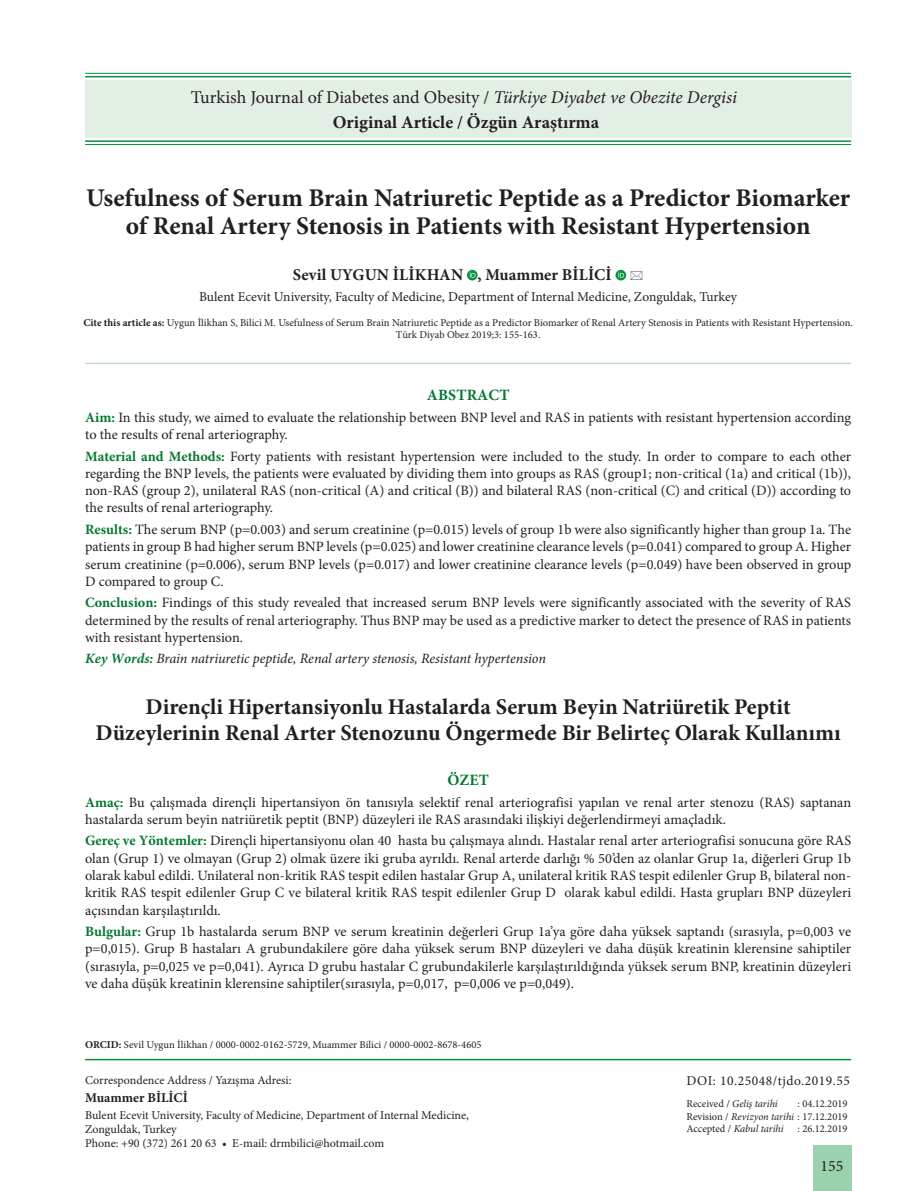
<style>
.page{position:relative;width:915px;height:1191px;background:#fff}
.page>*{position:absolute;margin:0;border:0;box-sizing:border-box;transform-origin:0 0}
.t1{font:700 25.5px/28.5px "Minion Pro";letter-spacing:-.005em;color:#231f20;text-align:center}
.t2{font:700 22.5px/25.5px "Minion Pro";color:#231f20;text-align:center}
.t3{font:18px "Minion Pro";color:#231f20}
.t4{font:700 18px "Minion Pro";color:#231f20}
.t5{font:700 16.5px "Minion Pro";letter-spacing:.01em;color:#231f20}
.t6{font:700 15.75px "Minion Pro";letter-spacing:.01em;color:#057732}
.t7{font:15.75px "Minion Pro";color:#231f20}
.t8{font:14.25px/17.2px "Minion Pro";color:#231f20;text-align:justify}
.t9{font:italic 14.25px "Minion Pro";letter-spacing:-.01em;color:#231f20}
.t10{font:13.5px "Minion Pro";color:#231f20}
.t11{font:13.5px "Minion Pro";letter-spacing:.04em;color:#231f20}
.t12{font:700 13.5px "Minion Pro";color:#231f20}
.t13{font:12px/14px "Minion Pro";color:#231f20}
.t14{font:10.5px/12.6px "Minion Pro";color:#231f20;text-align:justify}
.t15{font:italic 10.5px "Minion Pro";letter-spacing:-.01em;color:#231f20}
.s1{font-style:italic}
.s2{font-weight:700}
.s3{font-weight:700;color:#057732}
.s4{font-style:normal}
</style>
<div class="page">
<div style="left:85px;top:80px;width:765px;height:57px;background:#e3efe4"></div>
<hr style="left:85px;top:76px;width:765px;height:1px;background:#089240">
<hr style="left:85px;top:140px;width:765px;height:2px;background:#089240">
<hr style="left:85px;top:73px;width:765px;height:1px;background:#089240">
<hr style="left:85px;top:144px;width:765px;height:1px;background:#089240">
<hr style="left:85px;top:1058px;width:765px;height:2px;background:#089240">
<div style="left:812px;top:1145px;width:38px;height:46px;background:#9ad2ae"></div>
<svg style="left:467px;top:270px;width:10px;height:10px"></svg>
<hr style="left:85px;top:363px;width:765px;height:1px;background:#c0dbc2">
<svg style="left:615px;top:270px;width:12px;height:10px"></svg>
<p class="t3" style="left:191px;top:85px;width:547px">Turkish Journal of Diabetes and Obesity / <span class="s1">Türkiye Diyabet ve Obezite Dergisi</span></p>
<p class="t4" style="left:333px;top:110px;width:268px">Original Article / Özgün Araştırma</p>
<h1 class="t1" style="left:86px;top:183px;width:765px">Usefulness of Serum Brain Natriuretic Peptide as a Predictor Biomarker of Renal Artery Stenosis in Patients with Resistant Hypertension</h1>
<p class="t5" style="left:293px;top:263px;width:320px">Sevil UYGUN İLIKHAN , Muammer BİLİCİ</p>
<p class="t10" style="left:199px;top:288px;width:539px">Bulent Ecevit University, Faculty of Medicine, Department of Internal Medicine, Zonguldak, Turkey</p>
<p class="t14" style="left:83px;top:316px;width:770px;line-height:12px;text-align:center"><span class="s2">Cite this article as:</span> Uygun İlikhan S, Bilici M. Usefulness of Serum Brain Natriuretic Peptide as a Predictor Biomarker of Renal Artery Stenosis in Patients with Resistant Hypertension.<br>Türk Diyab Obez 2019;3: 155-163.</p>
<p class="t6" style="left:426px;top:384px;width:84px">ABSTRACT</p>
<p class="t8" style="left:85px;top:409px;width:767px"><span class="s3">Aim:</span> In this study, we aimed to evaluate the relationship between BNP level and RAS in patients with resistant hypertension according to the results of renal arteriography.</p>
<p class="t8" style="left:85px;top:447px;width:767px"><span class="s3">Material and Methods:</span> Forty patients with resistant hypertension were included to the study. In order to compare to each other regarding the BNP levels, the patients were evaluated by dividing them into groups as RAS (group1; non-critical (1a) and critical (1b)), non-RAS (group 2), unilateral RAS (non-critical (A) and critical (B)) and bilateral RAS (non-critical (C) and critical (D)) according to the results of renal arteriography.</p>
<p class="t8" style="left:85px;top:521px;width:767px"><span class="s3">Results:</span> The serum BNP (p=0.003) and serum creatinine (p=0.015) levels of group 1b were also significantly higher than group 1a. The patients in group B had higher serum BNP levels (p=0.025) and lower creatinine clearance levels (p=0.041) compared to group A. Higher serum creatinine (p=0.006), serum BNP levels (p=0.017) and lower creatinine clearance levels (p=0.049) have been observed in group D compared to group C.</p>
<p class="t8" style="left:85px;top:594px;width:767px"><span class="s3">Conclusion:</span> Findings of this study revealed that increased serum BNP levels were significantly associated with the severity of RAS determined by the results of renal arteriography. Thus BNP may be used as a predictive marker to detect the presence of RAS in patients with resistant hypertension.</p>
<p class="t9" style="left:85px;top:649px;width:462px"><span class="s3">Key Words:</span> Brain natriuretic peptide, Renal artery stenosis, Resistant hypertension</p>
<h2 class="t2" style="left:95px;top:694px;width:746px">Dirençli Hipertansiyonlu Hastalarda Serum Beyin Natriüretik Peptit<br>Düzeylerinin Renal Arter Stenozunu Öngermede Bir Belirteç Olarak Kullanımı</h2>
<p class="t6" style="left:447px;top:769px;width:43px">ÖZET</p>
<p class="t8" style="left:85px;top:793px;width:767px"><span class="s3">Amaç:</span> Bu çalışmada dirençli hipertansiyon ön tanısıyla selektif renal arteriografisi yapılan ve renal arter stenozu (RAS) saptanan hastalarda serum beyin natriüretik peptit (BNP) düzeyleri ile RAS arasındaki ilişkiyi değerlendirmeyi amaçladık.</p>
<p class="t8" style="left:85px;top:832px;width:767px"><span class="s3">Gereç ve Yöntemler:</span> Dirençli hipertansiyonu olan 40 hasta bu çalışmaya alındı. Hastalar renal arter arteriografisi sonucuna göre RAS olan (Grup 1) ve olmayan (Grup 2) olmak üzere iki gruba ayrıldı. Renal arterde darlığı % 50’den az olanlar Grup 1a, diğerleri Grup 1b olarak kabul edildi. Unilateral non-kritik RAS tespit edilen hastalar Grup A, unilateral kritik RAS tespit edilenler Grup B, bilateral non&shy;kritik RAS tespit edilenler Grup C ve bilateral kritik RAS tespit edilenler Grup D olarak kabul edildi. Hasta grupları BNP düzeyleri açısından karşılaştırıldı.</p>
<p class="t8" style="left:85px;top:923px;width:767px"><span class="s3">Bulgular:</span> Grup 1b hastalarda serum BNP ve serum kreatinin değerleri Grup 1a’ya göre daha yüksek saptandı (sırasıyla, p=0,003 ve p=0,015). Grup B hastaları A grubundakilere göre daha yüksek serum BNP düzeyleri ve daha düşük kreatinin klerensine sahiptiler (sırasıyla, p=0,025 ve p=0,041). Ayrıca D grubu hastalar C grubundakilerle karşılaştırıldığında yüksek serum BNP, kreatinin düzeyleri ve daha düşük kreatinin klerensine sahiptiler(sırasıyla, p=0,017, p=0,006 ve p=0,049).</p>
<p class="t14" style="left:85px;top:1038px;width:398px"><span class="s2">ORCID:</span> Sevil Uygun İlikhan / 0000-0002-0162-5729, Muammer Bilici / 0000-0002-8678-4605</p>
<p class="t13" style="left:85px;top:1073px;width:208px">Correspondence Address / Yazışma Adresi:</p>
<p class="t12" style="left:85px;top:1088px;width:104px">Muammer BİLİCİ</p>
<p class="t13" style="left:85px;top:1108px;width:385px">Bulent Ecevit University, Faculty of Medicine, Department of Internal Medicine,<br>Zonguldak, Turkey<br>Phone: +90 (372) 261 20 63 • E-mail: drmbilici@hotmail.com</p>
<p class="t11" style="left:686px;top:1071px;width:165px">DOI: 10.25048/tjdo.2019.55</p>
<p class="t15" style="left:686px;top:1096px;width:93px"><span class="s4">Received /</span> Geliş tarihi</p>
<p class="t14" style="left:686px;top:1097px;width:162px;text-indent:111px">: 04.12.2019<br>Revision / <span class="s1">Revizyon tarihi</span> : 17.12.2019<br>Accepted / <span class="s1">Kabul tarihi</span></p>
<p class="t14" style="left:797px;top:1122px;width:51px">: 26.12.2019</p>
<p class="t7" style="left:820px;top:1155px;width:24px">155</p>
</div>
